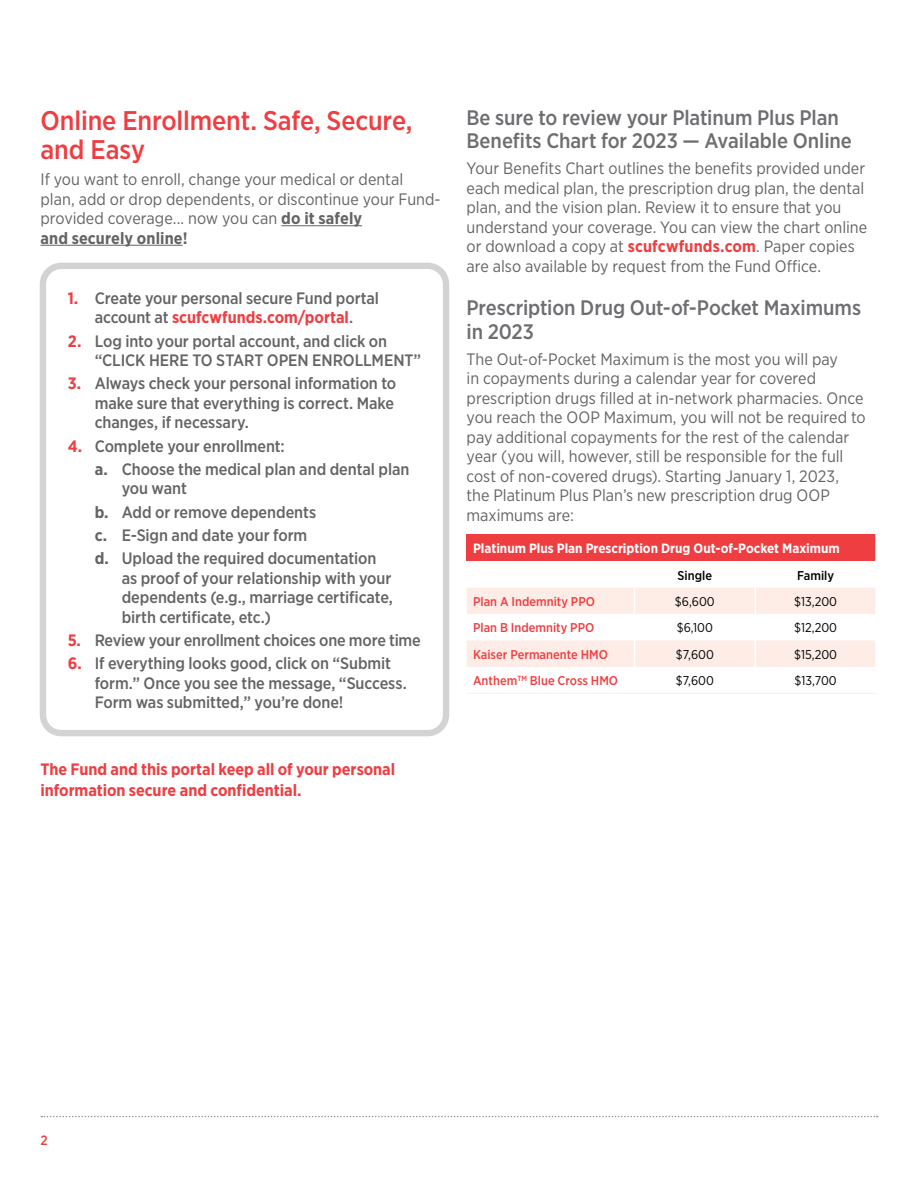
<style>
.page{position:relative;width:918px;height:1188px;background:#fff}
.page>*{position:absolute;margin:0;border:0;box-sizing:border-box;transform-origin:0 0}
.t1{font:500 27px/29.2px "Gotham Narrow";letter-spacing:-.005em;color:#ef3e42}
.t2{font:500 21px/23.2px "Gotham Narrow";letter-spacing:-.005em;color:#6d6e71}
.t3{font:16.5px/19.5px "Gotham Narrow";color:#636466}
.t4{font:500 16.5px/19.5px "Gotham Narrow";letter-spacing:-.005em;color:#636466}
.t5{font:700 16.5px/21px "Gotham Narrow";letter-spacing:-.005em;color:#ef3e42}
.t6{font:700 13.5px "Gotham Narrow";color:#fff}
.t7{font:500 13.5px "Gotham Narrow";color:#ef3e42}
.t8{font:500 12.75px "Gotham Narrow";color:#ef3e42}
.t9{font:12.75px "Gotham Narrow";color:#000}
.t10{font:500 12.75px "Gotham Narrow";color:#000}
.s1{font-weight:700}
.s2{font-weight:700;color:#ef3e42}
</style>
<div class="page">
<svg style="left:41px;top:1116px;width:837px;height:1px"></svg>
<hr style="left:281px;top:225px;width:81px;height:1px;background:#636466">
<hr style="left:40px;top:245px;width:143px;height:1px;background:#636466">
<div style="left:467px;top:534px;width:409px;height:27px;background:#ef3e42"></div>
<svg style="left:467px;top:588px;width:408px;height:79px"></svg>
<hr style="left:875px;top:534px;width:2px;height:27px;background:#fff">
<hr style="left:467px;top:693px;width:168px;height:1px;background:#feede7">
<hr style="left:634px;top:693px;width:121px;height:1px;background:#feede7">
<hr style="left:755px;top:693px;width:122px;height:1px;background:#feede7">
<div style="left:40px;top:263px;width:409px;height:473px;border:6px solid #d1d3d4;border-radius:18px"></div>
<h1 class="t1" style="left:40px;top:105px;width:374px">Online Enrollment. Safe, Secure, and Easy</h1>
<p class="t3" style="left:40px;top:169px;width:402px">If you want to enroll, change your medical or dental plan, add or drop dependents, or discontinue your Fund&shy;provided coverage... now you can <span class="s1">do it safely<br>and securely online!</span></p>
<p class="t4" style="left:68px;top:288px;width:313px;text-align:center"><span class="s2">1.</span> Create your personal secure Fund portal account at <span class="s2">scufcwfunds.com/portal</span>.</p>
<p class="t4" style="left:95px;top:331px;width:328px;text-indent:-27px"><span class="s2">2.</span> Log into your portal account, and click on “CLICK HERE TO START OPEN ENROLLMENT”</p>
<p class="t4" style="left:95px;top:374px;width:303px;text-indent:-27px"><span class="s2">3.</span> Always check your personal information to make sure that everything is correct. Make changes, if necessary.</p>
<p class="t4" style="left:95px;top:434px;width:316px;line-height:23.2px;text-indent:-27px"><span class="s2">4.</span> Complete your enrollment:<br><span class="s1">a.</span> Choose the medical plan and dental plan</p>
<p class="t4" style="left:95px;top:477px;width:283px;line-height:23.2px;text-indent:27px">you want<br><span class="s1">b.</span> Add or remove dependents<br><span class="s1">c.</span> E-Sign and date your form<br><span class="s1">d.</span> Upload the required documentation</p>
<p class="t4" style="left:122px;top:568px;width:273px;text-align:justify">as proof of your relationship with your dependents (e.g., marriage certificate, birth certificate, etc.)</p>
<p class="t4" style="left:68px;top:630px;width:355px"><span class="s2">5.</span> Review your enrollment choices one more time</p>
<p class="t4" style="left:95px;top:654px;width:314px;text-indent:-27px"><span class="s2">6.</span> If everything looks good, click on “Submit form.” Once you see the message, “Success.<br>Form was submitted,” you’re done!</p>
<p class="t5" style="left:40px;top:758px;width:356px">The Fund and this portal keep all of your personal information secure and confidential.</p>
<p class="t2" style="left:467px;top:106px;width:387px">Be sure to review your Platinum Plus Plan<br>Benefits Chart for 2023 — Available Online</p>
<p class="t3" style="left:467px;top:158px;width:402px">Your Benefits Chart outlines the benefits provided under each medical plan, the prescription drug plan, the dental plan, and the vision plan. Review it to ensure that you understand your coverage. You can view the chart online or download a copy at <span class="s2">scufcwfunds.com</span>. Paper copies are also available by request from the Fund Office.</p>
<p class="t2" style="left:467px;top:296px;width:396px">Prescription Drug Out-of-Pocket Maximums in 2023</p>
<p class="t3" style="left:467px;top:349px;width:401px">The Out-of-Pocket Maximum is the most you will pay<br>in copayments during a calendar year for covered prescription drugs filled at in-network pharmacies. Once you reach the OOP Maximum, you will not be required to pay additional copayments for the rest of the calendar year (you will, however, still be responsible for the full cost of non-covered drugs). Starting January 1, 2023, the Platinum Plus Plan’s new prescription drug OOP maximums are:</p>
<p class="t6" style="left:473px;top:540px;width:368px">Platinum Plus Plan Prescription Drug Out-of-Pocket Maximum</p>
<p class="t10" style="left:678px;top:567px;width:36px">Single</p>
<p class="t10" style="left:797px;top:567px;width:38px">Family</p>
<p class="t8" style="left:473px;top:593px;width:123px">Plan A Indemnity PPO</p>
<p class="t9" style="left:675px;top:594px;width:41px">$6,600</p>
<p class="t9" style="left:794px;top:594px;width:44px">$13,200</p>
<p class="t8" style="left:473px;top:620px;width:123px">Plan B Indemnity PPO</p>
<p class="t9" style="left:677px;top:620px;width:38px">$6,100</p>
<p class="t9" style="left:794px;top:620px;width:44px">$12,200</p>
<p class="t8" style="left:473px;top:646px;width:136px">Kaiser Permanente HMO</p>
<p class="t9" style="left:676px;top:646px;width:39px">$7,600</p>
<p class="t9" style="left:794px;top:646px;width:44px">$15,200</p>
<p class="t8" style="left:473px;top:673px;width:147px">Anthem<sup>TM</sup> Blue Cross HMO</p>
<p class="t9" style="left:676px;top:673px;width:39px">$7,600</p>
<p class="t9" style="left:795px;top:673px;width:44px">$13,700</p>
<p class="t7" style="left:40px;top:1132px;width:9px">2</p>
</div>
